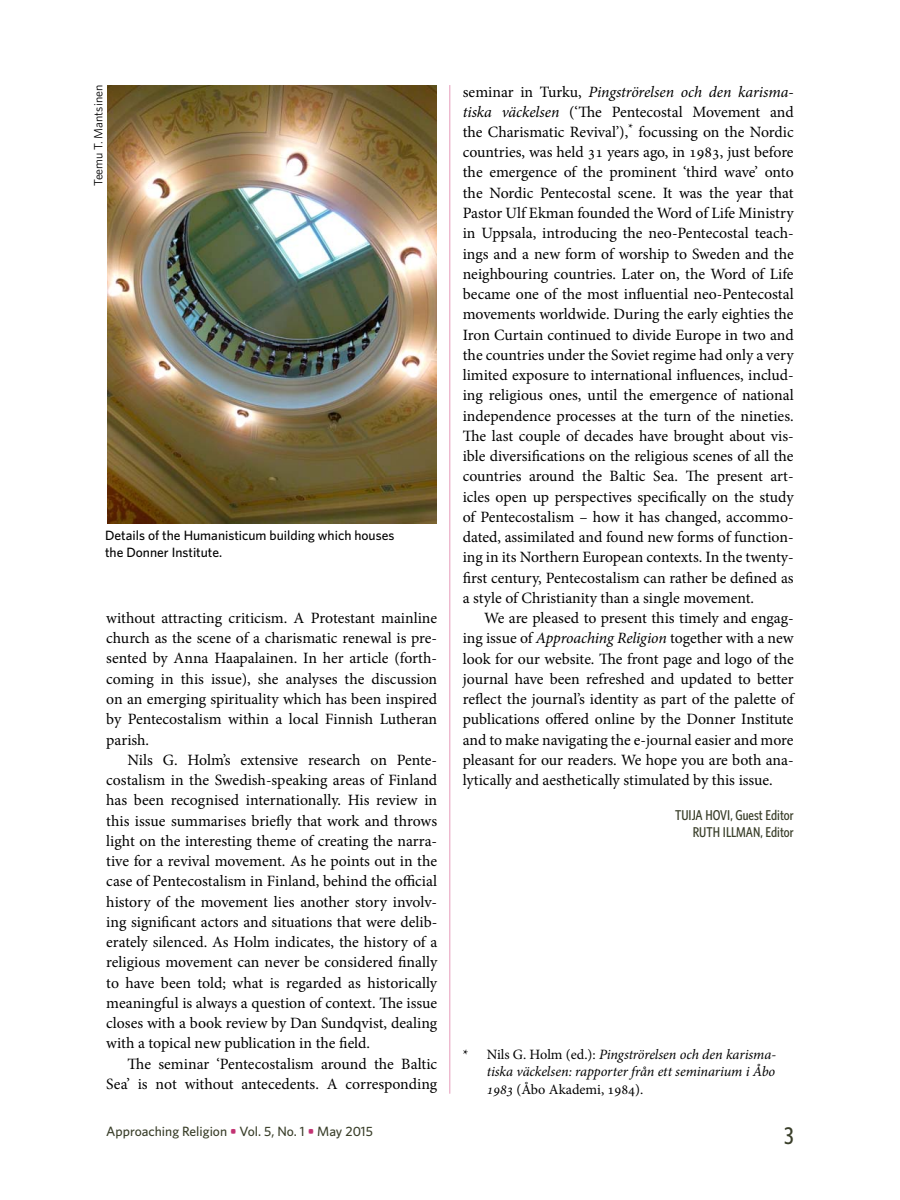
<style>
.page{position:relative;width:900px;height:1200px;background:#fff}
.page>*{position:absolute;margin:0;border:0;box-sizing:border-box;transform-origin:0 0}
.t1{font:500 24px "Whitney Condensed";color:#393e29}
.t2{font:15.75px/20.2px "Minion Pro";letter-spacing:-.005em;color:#000;text-align:justify}
.t3{font:italic 14.25px/17.2px "Minion Pro";letter-spacing:-.005em;color:#000;text-align:justify}
.t4{font:500 14.25px/17.5px "Whitney Condensed";color:#393e29;text-align:right}
.t5{font:500 13.5px/16.5px "Whitney";color:#000}
.t6{font:500 13.5px "Whitney";color:#393e29}
.t7{font:12px "Whitney";color:#000}
.s1{font-weight:700;color:#c23272}
.s2{font-style:italic}
.s3{font-style:normal}
</style>
<div class="page">
<hr style="left:450px;top:85px;width:1px;height:1009px;background:#e69cba">
<img style="left:108px;top:85px;width:328px;height:438px">
<p class="t7" style="left:90px;top:186px;width:103px;rotate:-90deg">Teemu T. Mantsinen</p>
<p class="t5" style="left:105px;top:527px;width:291px">Details of the Humanisticum building which houses the Donner Institute.</p>
<p class="t2" style="left:106px;top:608px;width:332px">without attracting criticism. A Protestant mainline church as the scene of a charismatic renewal is pre&shy;sented by Anna Haapalainen. In her article (forth&shy;coming in this issue), she analyses the discussion on an emerging spirituality which has been inspired by Pentecostalism within a local Finnish Lutheran parish.</p>
<p class="t2" style="left:106px;top:750px;width:332px;text-indent:21px">Nils G. Holm’s extensive research on Pente&shy;costalism in the Swedish-speaking areas of Finland has been recognised internationally. His review in this issue summarises briefly that work and throws light on the interesting theme of creating the narra&shy;tive for a revival movement. As he points out in the case of Pentecostalism in Finland, behind the official history of the movement lies another story involv&shy;ing significant actors and situations that were delib&shy;erately silenced. As Holm indicates, the history of a religious movement can never be considered finally to have been told; what is regarded as historically meaningful is always a question of context. The issue closes with a book review by Dan Sundqvist, dealing with a topical new publication in the field.</p>
<p class="t2" style="left:106px;top:1054px;width:332px;text-align:right">The seminar ‘Pentecostalism around the Baltic<br>Sea’ is not without antecedents. A corresponding</p>
<p class="t6" style="left:106px;top:1122px;width:268px">Approaching Religion <span class="s1">•</span> Vol. 5, No. 1 <span class="s1">•</span> May 2015</p>
<p class="t2" style="left:463px;top:82px;width:333px">seminar in Turku, <span class="s2">Pingströrelsen och den karisma&shy;tiska väckelsen</span> (‘The Pentecostal Movement and the Charismatic Revival’),<sup>*</sup> focussing on the Nordic countries, was held 31 years ago, in 1983, just before the emergence of the prominent ‘third wave’ onto the Nordic Pentecostal scene. It was the year that Pastor Ulf Ekman founded the Word of Life Ministry in Uppsala, introducing the neo-Pentecostal teach&shy;ings and a new form of worship to Sweden and the neighbouring countries. Later on, the Word of Life became one of the most influential neo-Pentecostal movements worldwide. During the early eighties the Iron Curtain continued to divide Europe in two and the countries under the Soviet regime had only a very limited exposure to international influences, includ&shy;ing religious ones, until the emergence of national independence processes at the turn of the nineties.<br>The last couple of decades have brought about vis&shy;ible diversifications on the religious scenes of all the countries around the Baltic Sea. The present art&shy;icles open up perspectives specifically on the study of Pentecostalism – how it has changed, accommo&shy;dated, assimilated and found new forms of function&shy;ing in its Northern European contexts. In the twenty&shy;first century, Pentecostalism can rather be defined as a style of Christianity than a single movement.</p>
<p class="t2" style="left:463px;top:608px;width:332px;text-indent:21px">We are pleased to present this timely and engag&shy;ing issue of <span class="s2">Approaching Religion</span> together with a new look for our website. The front page and logo of the journal have been refreshed and updated to better reflect the journal’s identity as part of the palette of publications offered online by the Donner Institute and to make navigating the e-journal easier and more pleasant for our readers. We hope you are both ana&shy;lytically and aesthetically stimulated by this issue.</p>
<p class="t4" style="left:675px;top:806px;width:120px">TUIJA HOVI, GUEST EDITOR<br>RUTH ILLMAN, EDITOR</p>
<p class="t3" style="left:487px;top:1046px;width:291px;text-indent:-24px"><span class="s3">* Nils G. Holm (ed.):</span> Pingströrelsen och den karisma&shy;tiska väckelsen: rapporter från ett seminarium i Åbo 1983 <span class="s3">(Åbo Akademi, 1984).</span></p>
<h1 class="t1" style="left:785px;top:1121px;width:11px">3</h1>
</div>
